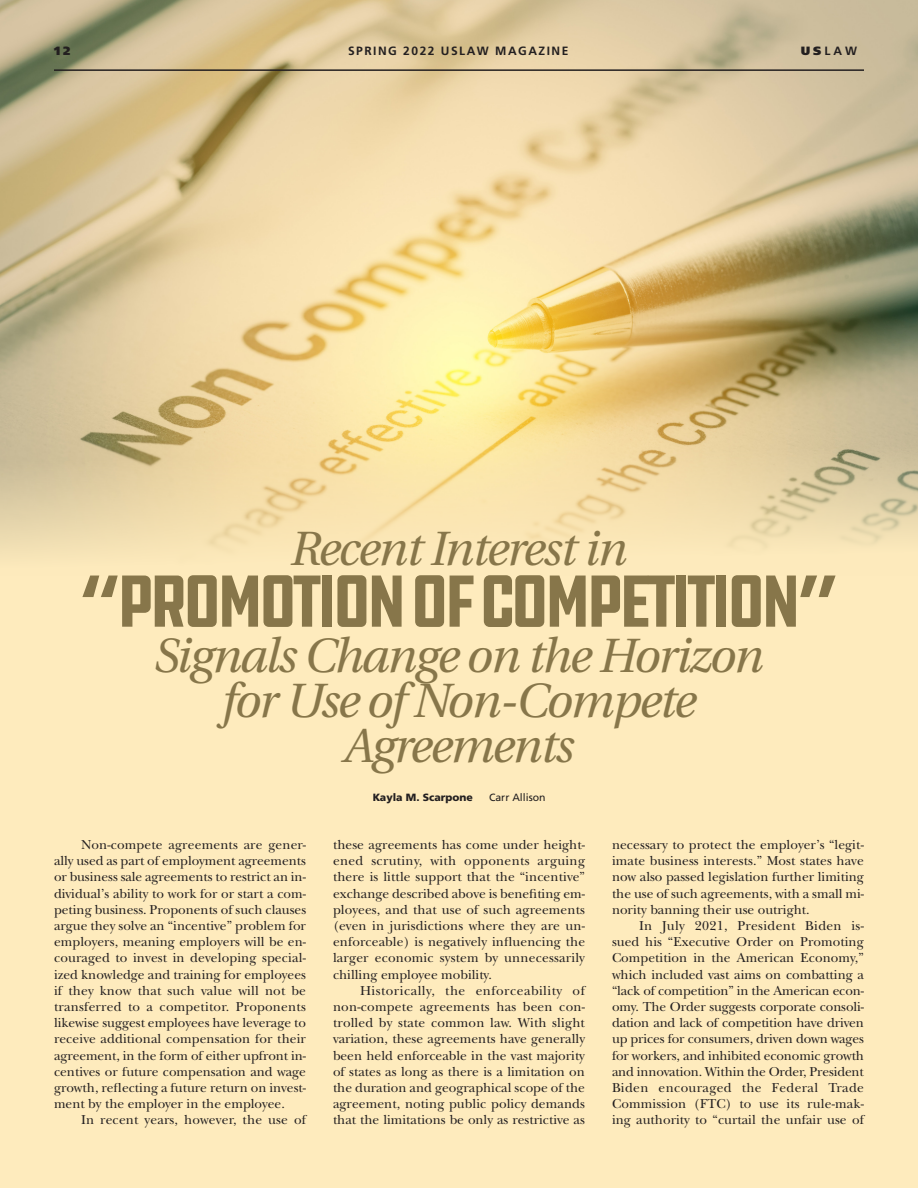
<style>
.page{position:relative;width:918px;height:1188px;background:#feebbd}
.page>*{position:absolute;margin:0;border:0;box-sizing:border-box;transform-origin:0 0}
.HEADLINE_UTOPIA{font:condensed 75.75px "DDC Hardware";letter-spacing:-.08em;color:#87764a}
.HEADLINE_UTOPIA-2{font:italic 48px "Utopia";letter-spacing:-.035em;color:#87764a}
.BODY{font:13.5px/16.2px "New Baskerville";color:#231f20;text-align:justify}
.t1{font:700 12px "Frutiger";letter-spacing:.125em;color:#231f20}
.t2{font:900 12px "Frutiger";color:#231f20}
.t3{font:900 10.5px "Frutiger";color:#231f20}
.t4{font:10.5px "Frutiger";color:#231f20}
.s1{font-weight:900}
</style>
<div class="page">
<img style="left:0;top:0;width:918px;height:552px">
<hr style="left:54px;top:69px;width:810px;height:2px;background:#231f20">
<p class="t2" style="left:54px;top:43px;width:18px">12</p>
<p class="t1" style="left:348px;top:44px;width:222px">SPRING 2022 USLAW MAGAZINE</p>
<p class="t1" style="left:801px;top:44px;width:58px"><span class="s1">US</span>LAW</p>
<p class="HEADLINE_UTOPIA-2" style="left:290px;top:522px;width:339px">Recent Interest in</p>
<p class="HEADLINE_UTOPIA" style="left:78px;top:555px;width:763px">“PROMOTION OF COMPETITION”</p>
<p class="HEADLINE_UTOPIA-2" style="left:154px;top:629px;width:611px">Signals Change on the Horizon</p>
<p class="HEADLINE_UTOPIA-2" style="left:222px;top:674px;width:476px">for Use of Non-Compete</p>
<p class="HEADLINE_UTOPIA-2" style="left:344px;top:719px;width:232px">Agreements</p>
<p class="t3" style="left:372px;top:791px;width:102px">Kayla M. Scarpone</p>
<p class="t4" style="left:489px;top:792px;width:58px">Carr Allison</p>
<p class="BODY" style="left:54px;top:837px;width:254px;text-indent:27px">Non-compete agreements are gener&shy;ally used as part of employment agreements or business sale agreements to restrict an in&shy;dividual’s ability to work for or start a com&shy;peting business. Proponents of such clauses argue they solve an “incentive” problem for employers, meaning employers will be en&shy;couraged to invest in developing special&shy;ized knowledge and training for employees if they know that such value will not be transferred to a competitor. Proponents likewise suggest employees have leverage to receive additional compensation for their agreement, in the form of either upfront in&shy;centives or future compensation and wage growth, reflecting a future return on invest&shy;ment by the employer in the employee.</p>
<p class="BODY" style="left:81px;top:1112px;width:227px">In recent years, however, the use of</p>
<p class="BODY" style="left:333px;top:837px;width:254px">these agreements has come under height&shy;ened scrutiny, with opponents arguing there is little support that the “incentive” exchange described above is benefiting em&shy;ployees, and that use of such agreements (even in jurisdictions where they are un&shy;enforceable) is negatively influencing the larger economic system by unnecessarily chilling employee mobility.</p>
<p class="BODY" style="left:333px;top:982px;width:254px;text-indent:27px">Historically, the enforceability of non-compete agreements has been con&shy;trolled by state common law. With slight variation, these agreements have generally been held enforceable in the vast majority of states as long as there is a limitation on the duration and geographical scope of the agreement, noting public policy demands that the limitations be only as restrictive as</p>
<p class="BODY" style="left:612px;top:837px;width:254px">necessary to protect the employer’s “legit&shy;imate business interests.” Most states have now also passed legislation further limiting the use of such agreements, with a small mi&shy;nority banning their use outright.</p>
<p class="BODY" style="left:612px;top:918px;width:254px;text-indent:27px">In July 2021, President Biden is&shy;sued his “Executive Order on Promoting Competition in the American Economy,” which included vast aims on combatting a “lack of competition” in the American econ&shy;omy. The Order suggests corporate consoli&shy;dation and lack of competition have driven up prices for consumers, driven down wages for workers, and inhibited economic growth and innovation. Within the Order, President Biden encouraged the Federal Trade Commission (FTC) to use its rule-mak&shy;ing authority to “curtail the unfair use of</p>
</div>
